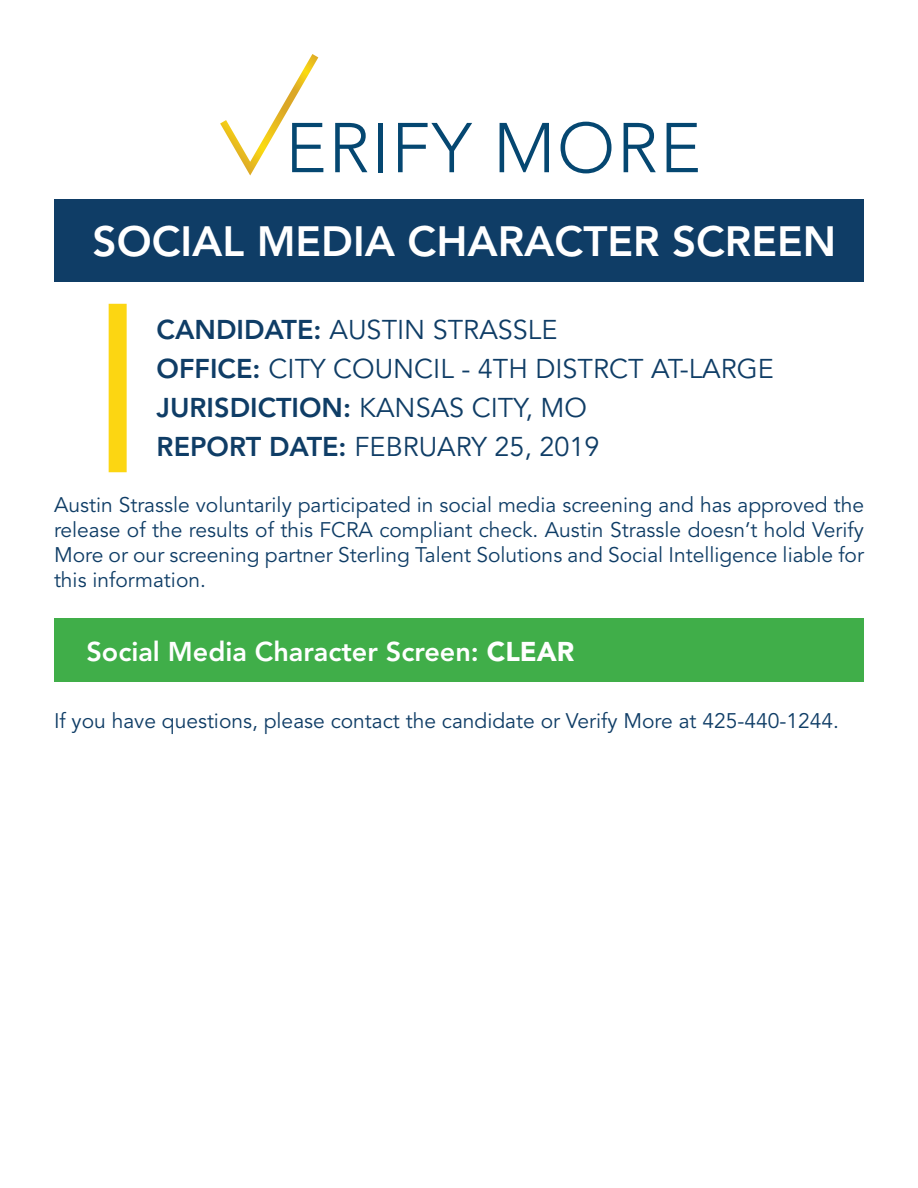
<style>
.page{position:relative;width:918px;height:1188px;background:#fff}
.page>*{position:absolute;margin:0;border:0;box-sizing:border-box;transform-origin:0 0}
.t1{font:800 42px "Avenir LT Std";color:#fff}
.t2{font:27px "Avenir LT Std";color:#0f3d66}
.t3{font:800 27px "Avenir LT Std";color:#fff}
.t4{font:800 27px "Avenir LT Std";color:#0f3d66}
.t5{font:21px/25.2px "Avenir LT Std";color:#0f3d66;text-align:justify}
.s1{font-weight:800}
.s2{font-weight:400}
.s3{font-weight:900}
</style>
<div class="page">
<svg style="left:335px;top:123px;width:32px;height:49px"></svg>
<div style="left:378px;top:123px;width:5px;height:49px;background:#054771"></div>
<svg style="left:398px;top:123px;width:74px;height:49px"></svg>
<svg style="left:500px;top:123px;width:49px;height:49px"></svg>
<svg style="left:561px;top:122px;width:50px;height:51px"></svg>
<svg style="left:624px;top:123px;width:32px;height:49px"></svg>
<svg style="left:667px;top:123px;width:31px;height:49px"></svg>
<svg style="left:220px;top:54px;width:104px;height:122px"></svg>
<div style="left:54px;top:199px;width:810px;height:82px;background:#0f3d66"></div>
<div style="left:109px;top:304px;width:18px;height:168px;background:#fcd612"></div>
<div style="left:54px;top:619px;width:810px;height:63px;background:#40ae49"></div>
<p class="t1" style="left:93px;top:217px;width:745px">SOCIAL MEDIA CHARACTER SCREEN</p>
<p class="t2" style="left:157px;top:314px;width:402px"><span class="s1">CANDIDATE:</span> AUSTIN STRASSLE</p>
<p class="t2" style="left:157px;top:353px;width:619px"><span class="s1">OFFICE:</span> CITY COUNCIL - 4TH DISTRCT AT-LARGE</p>
<p class="t4" style="left:157px;top:392px;width:432px">JURISDICTION: <span class="s2">KANSAS CITY, MO</span></p>
<p class="t2" style="left:157px;top:431px;width:444px"><span class="s1">REPORT DATE:</span> FEBRUARY 25, 2019</p>
<p class="t5" style="left:54px;top:492px;width:812px">Austin Strassle voluntarily participated in social media screening and has approved the release of the results of this FCRA compliant check. Austin Strassle doesn’t hold Verify More or our screening partner Sterling Talent Solutions and Social Intelligence liable for this information.</p>
<p class="t3" style="left:86px;top:635px;width:490px">Social Media Character Screen: <span class="s3">CLEAR</span></p>
<p class="t5" style="left:54px;top:708px;width:787px">If you have questions, please contact the candidate or Verify More at 425-440-1244.</p>
</div>
